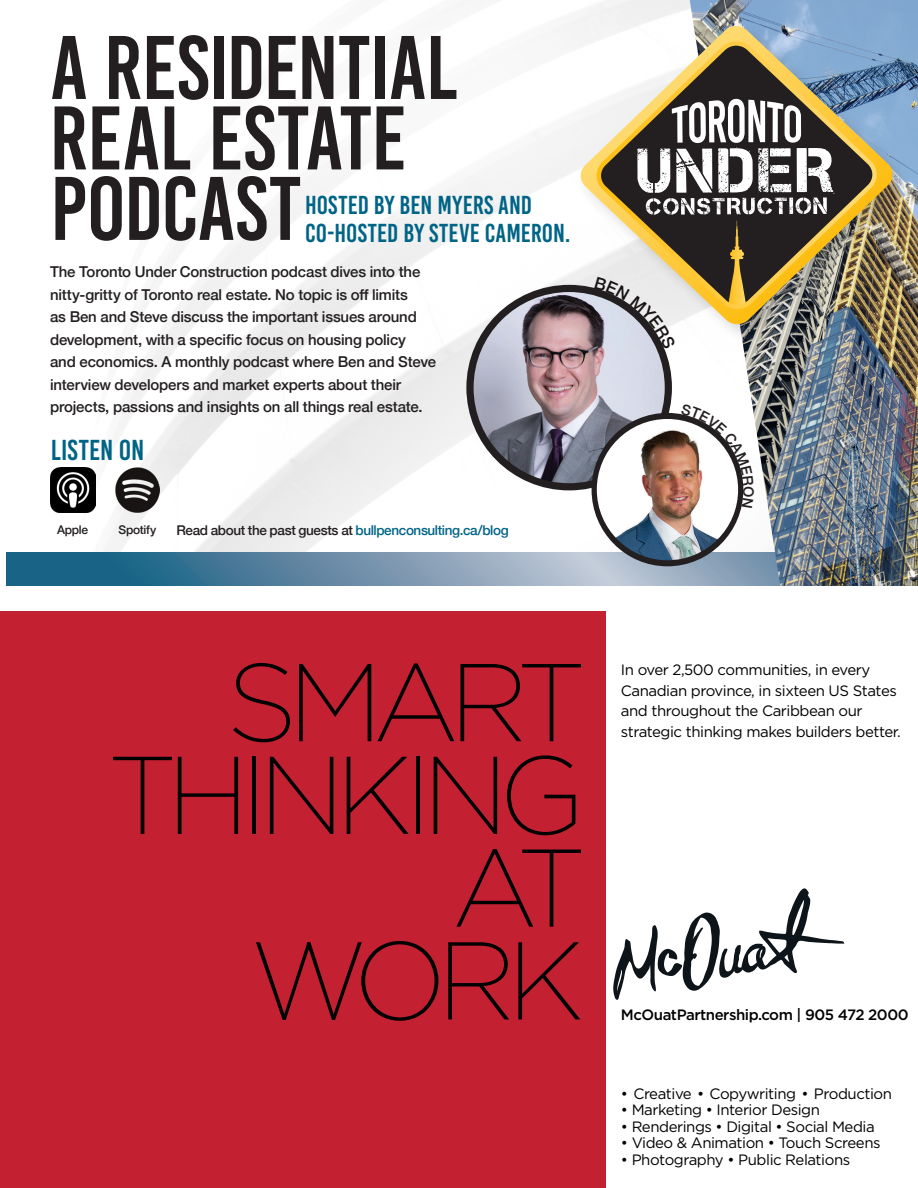
<style>
.page{position:relative;width:918px;height:1188px;background:#fff}
.page>*{position:absolute;margin:0;border:0;box-sizing:border-box;transform-origin:0 0}
.t1{font:200 110.25px/92.7px "Gotham";letter-spacing:-.09em;color:#000;text-align:right}
.t2{font:90px/70.5px "Bebas Kai";letter-spacing:-.005em;color:#231f20}
.t3{font:28.8px "Bebas Kai";letter-spacing:.005em;color:#006486}
.t4{font:25.95px/27.5px "Bebas Kai";letter-spacing:.005em;color:#006486}
.t5{font:500 15px/22.5px "Helvetica Neue";letter-spacing:-.01em;color:#231f20}
.t6{font:15px/20.5px "Gotham";letter-spacing:-.03em;color:#000}
.t7{font:500 15px "Gotham";letter-spacing:-.03em;color:#000}
.t8{font:500 13.5px "Helvetica Neue";letter-spacing:-.03em;color:#006486}
.t9{font:500 12px "Helvetica Neue";letter-spacing:-.025em;color:#231f20}
.s1{color:#231f20}
</style>
<div class="page">
<div style="left:0;top:611px;width:606px;height:577px;background:#c32032"></div>
<svg style="left:613px;top:888px;width:231px;height:112px"></svg>
<img style="left:56px;top:0;width:634px;height:552px">
<svg style="left:7px;top:552px;width:683px;height:34px;background:#688fa9"></svg>
<img style="left:690px;top:0;width:228px;height:586px">
<div style="left:577px;top:22px;width:335px;height:322px;background:#231f20;opacity:.17"></div>
<img style="left:579px;top:26px;width:315px;height:300px">
<svg style="left:597px;top:41px;width:280px;height:268px"></svg>
<div style="left:466px;top:285px;width:206px;height:205px;background:#231f20;border-radius:50%"></div>
<img style="left:474px;top:292px;width:191px;height:191px;border-radius:96px">
<img style="left:115px;top:468px;width:45px;height:45px">
<img style="left:50px;top:468px;width:45px;height:45px">
<div style="left:592px;top:413px;width:151px;height:153px;background:#231f20;border-radius:50%"></div>
<img style="left:597px;top:419px;width:141px;height:141px;border-radius:71px">
<svg style="left:594px;top:276px;width:82px;height:73px"></svg>
<svg style="left:681px;top:404px;width:73px;height:105px"></svg>
<p class="t2" style="left:50px;top:33px;width:409px">A RESIDENTIAL<br>REAL ESTATE<br>PODCAST</p>
<p class="t4" style="left:305px;top:192px;width:267px">HOSTED BY BEN MYERS AND<br>CO-HOSTED BY STEVE CAMERON.</p>
<p class="t5" style="left:50px;top:260px;width:387px">The Toronto Under Construction podcast dives into the nitty-gritty of Toronto real estate. No topic is off limits<br>as Ben and Steve discuss the important issues around development, with a specific focus on housing policy<br>and economics. A monthly podcast where Ben and Steve interview developers and market experts about their projects, passions and insights on all things real estate.</p>
<p class="t3" style="left:51px;top:434px;width:95px">LISTEN ON</p>
<p class="t9" style="left:57px;top:520px;width:33px">Apple</p>
<p class="t9" style="left:118px;top:520px;width:39px">Spotify</p>
<p class="t8" style="left:176px;top:520px;width:334px"><span class="s1">Read about the past guests at</span> bullpenconsulting.ca/blog</p>
<p class="t1" style="left:109px;top:655px;width:478px">SMART<br>THINKING<br>AT<br>WORK</p>
<p class="t6" style="left:621px;top:660px;width:281px">In over 2,500 communities, in every Canadian province, in sixteen US States and throughout the Caribbean our strategic thinking makes builders better.</p>
<p class="t7" style="left:621px;top:1005px;width:289px">McOuatPartnership.com | 905 472 2000</p>
<p class="t6" style="left:621px;top:1083px;width:273px">• Creative • Copywriting • Production</p>
<p class="t6" style="left:621px;top:1099px;width:201px">• Marketing • Interior Design</p>
<p class="t6" style="left:621px;top:1116px;width:255px">• Renderings • Digital • Social Media</p>
<p class="t6" style="left:621px;top:1132px;width:261px">• Video &amp; Animation • Touch Screens</p>
<p class="t6" style="left:621px;top:1149px;width:231px">• Photography • Public Relations</p>
</div>
